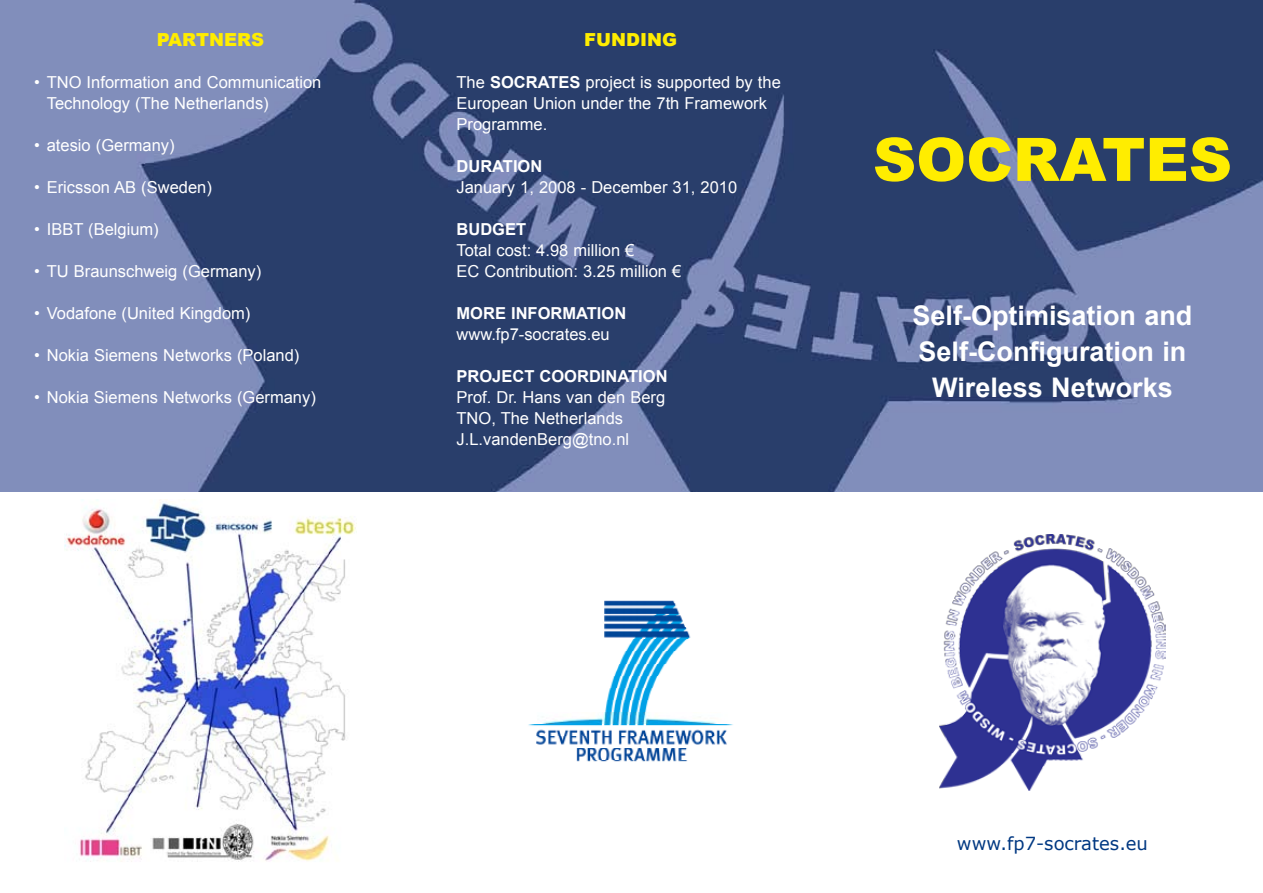
<style>
.page{position:relative;width:1263px;height:893px;background:#fff}
.page>*{position:absolute;margin:0;border:0;box-sizing:border-box;transform-origin:0 0}
.t1{font:900 60px "Arial";color:#ffed00}
.t2{font:700 27px/36px "Arial";color:#fff;text-align:center}
.t3{font:18px "Verdana";color:#003882}
.t4{font:900 18px "Arial";color:#ffed00}
.t5{font:16.5px/21px "Arial";color:#fff}
.t6{font:700 16.5px "Arial";color:#fff}
.s1{font-weight:700}
</style>
<div class="page">
<img style="left:0;top:0;width:1263px;height:491px">
<img style="left:528px;top:600px;width:205px;height:162px">
<img style="left:940px;top:535px;width:225px;height:255px">
<img style="left:65px;top:503px;width:291px;height:359px">
<p class="t4" style="left:157px;top:27px;width:109px">PARTNERS</p>
<p class="t5" style="left:47px;top:72px;width:276px;text-indent:-13px">• TNO Information and Communication<br>Technology (The Netherlands)</p>
<p class="t5" style="left:34px;top:135px;width:142px">• atesio (Germany)</p>
<p class="t5" style="left:34px;top:177px;width:179px">• Ericsson AB (Sweden)</p>
<p class="t5" style="left:34px;top:219px;width:126px">• IBBT (Belgium)</p>
<p class="t5" style="left:34px;top:261px;width:229px">• TU Braunschweig (Germany)</p>
<p class="t5" style="left:34px;top:303px;width:218px">• Vodafone (United Kingdom)</p>
<p class="t5" style="left:34px;top:345px;width:267px">• Nokia Siemens Networks (Poland)</p>
<p class="t5" style="left:34px;top:387px;width:283px">• Nokia Siemens Networks (Germany)</p>
<p class="t4" style="left:584px;top:26px;width:94px">FUNDING</p>
<p class="t5" style="left:456px;top:72px;width:326px">The <span class="s1">SOCRATES</span> project is supported by the<br>European Union under the 7th Framework<br>Programme.</p>
<p class="t6" style="left:456px;top:155px;width:87px">DURATION</p>
<p class="t5" style="left:456px;top:177px;width:282px">January 1, 2008 - December 31, 2010</p>
<p class="t6" style="left:456px;top:218px;width:71px">BUDGET</p>
<p class="t5" style="left:456px;top:240px;width:226px">Total cost: 4.98 million €<br>EC Contribution: 3.25 million €</p>
<p class="t6" style="left:456px;top:302px;width:171px">MORE INFORMATION</p>
<p class="t5" style="left:456px;top:324px;width:155px">www.fp7-socrates.eu</p>
<p class="t6" style="left:456px;top:365px;width:213px">PROJECT COORDINATION</p>
<p class="t5" style="left:456px;top:387px;width:210px">Prof. Dr. Hans van den Berg<br>TNO, The Netherlands<br>J.L.vandenBerg@tno.nl</p>
<h1 class="t1" style="left:873px;top:116px;width:361px">SOCRATES</h1>
<h2 class="t2" style="left:912px;top:298px;width:281px">Self-Optimisation and<br>Self-Configuration in<br>Wireless Networks</h2>
<p class="t3" style="left:957px;top:832px;width:193px">www.fp7-socrates.eu</p>
</div>
